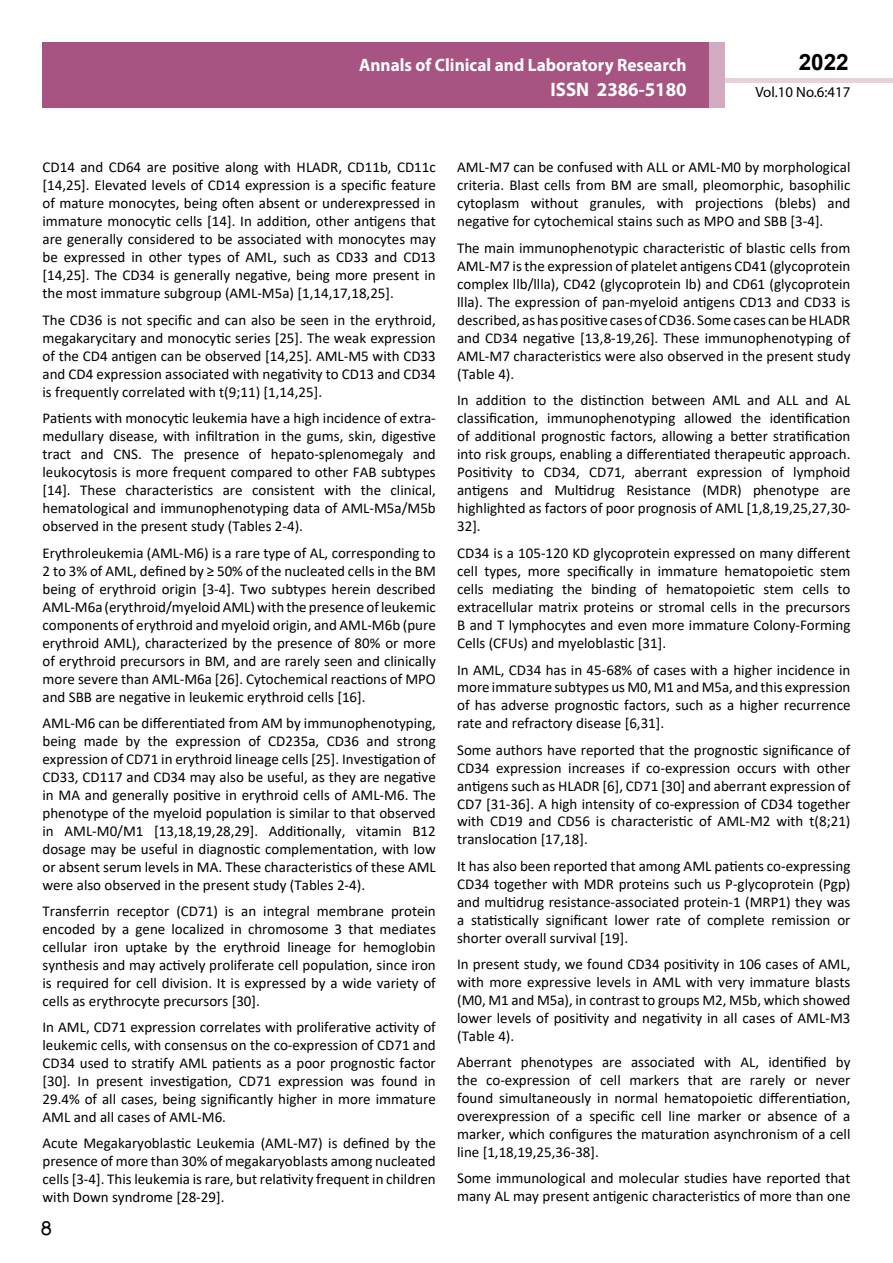
<style>
.page{position:relative;width:893px;height:1263px;background:#fff}
.page>*{position:absolute;margin:0;border:0;box-sizing:border-box;transform-origin:0 0}
.t1{font:25.5px "Tunga";color:#000}
.t2{font:700 22.5px "Arial";color:#000}
.t3{font:700 19.65px "Myriad Pro";color:#fff;scale:.96 1}
.t4{font:700 18px/21.6px "Myriad Pro";color:#fff;text-align:right;scale:.96 1}
.t5{font:15px/18px "Calibri";color:#000;text-align:justify}
.t6{font:14.85px "Myriad Pro";color:#000}
</style>
<div class="page">
<hr style="left:725px;top:78px;width:168px;height:4px;background:#e6d1dd">
<div style="left:43px;top:42px;width:666px;height:66px;background:#a75483"></div>
<div style="left:709px;top:42px;width:16px;height:66px;background:#d2aac1"></div>
<p class="t4" style="left:517px;top:53px;width:198px">ARCHIVOS DE MEDICINA<br>ISSN 1698-9465</p>
<h2 class="t2" style="left:799px;top:46px;width:52px">2022</h2>
<p class="t4" style="left:359px;top:54px;width:343px">Annals of Clinical and Laboratory Research</p>
<h3 class="t3" style="left:551px;top:76px;width:143px">ISSN 2386-5180</h3>
<p class="t6" style="left:755px;top:83px;width:96px">Vol.10 No.6:417</p>
<p class="t5" style="left:43px;top:158px;width:395px">CD14 and CD64 are positive along with HLADR, CD11b, CD11c [14,25]. Elevated levels of CD14 expression is a specific feature of mature monocytes, being often absent or underexpressed in immature monocytic cells [14]. In addition, other antigens that are generally considered to be associated with monocytes may be expressed in other types of AML, such as CD33 and CD13 [14,25]. The CD34 is generally negative, being more present in the most immature subgroup (AML-M5a) [1,14,17,18,25].</p>
<p class="t5" style="left:43px;top:311px;width:395px">The CD36 is not specific and can also be seen in the erythroid, megakarycitary and monocytic series [25]. The weak expression of the CD4 antigen can be observed [14,25]. AML-M5 with CD33 and CD4 expression associated with negativity to CD13 and CD34 is frequently correlated with t(9;11) [1,14,25].</p>
<p class="t5" style="left:43px;top:409px;width:395px">Patients with monocytic leukemia have a high incidence of extra&shy;medullary disease, with infiltration in the gums, skin, digestive tract and CNS. The presence of hepato-splenomegaly and leukocytosis is more frequent compared to other FAB subtypes [14]. These characteristics are consistent with the clinical, hematological and immunophenotyping data of AML-M5a/M5b observed in the present study (Tables 2-4).</p>
<p class="t5" style="left:43px;top:544px;width:395px">Erythroleukemia (AML-M6) is a rare type of AL, corresponding to 2 to 3% of AML, defined by ≥ 50% of the nucleated cells in the BM being of erythroid origin [3-4]. Two subtypes herein described AML-M6a (erythroid/myeloid AML) with the presence of leukemic components of erythroid and myeloid origin, and AML-M6b (pure erythroid AML), characterized by the presence of 80% or more of erythroid precursors in BM, and are rarely seen and clinically more severe than AML-M6a [26]. Cytochemical reactions of MPO and SBB are negative in leukemic erythroid cells [16].</p>
<p class="t5" style="left:43px;top:714px;width:395px">AML-M6 can be differentiated from AM by immunophenotyping, being made by the expression of CD235a, CD36 and strong expression of CD71 in erythroid lineage cells [25]. Investigation of CD33, CD117 and CD34 may also be useful, as they are negative in MA and generally positive in erythroid cells of AML-M6. The phenotype of the myeloid population is similar to that observed in AML-M0/M1 [13,18,19,28,29]. Additionally, vitamin B12 dosage may be useful in diagnostic complementation, with low or absent serum levels in MA. These characteristics of these AML were also observed in the present study (Tables 2-4).</p>
<p class="t5" style="left:43px;top:902px;width:395px">Transferrin receptor (CD71) is an integral membrane protein encoded by a gene localized in chromosome 3 that mediates cellular iron uptake by the erythroid lineage for hemoglobin synthesis and may actively proliferate cell population, since iron is required for cell division. It is expressed by a wide variety of cells as erythrocyte precursors [30].</p>
<p class="t5" style="left:43px;top:1018px;width:395px">In AML, CD71 expression correlates with proliferative activity of leukemic cells, with consensus on the co-expression of CD71 and CD34 used to stratify AML patients as a poor prognostic factor [30]. In present investigation, CD71 expression was found in 29.4% of all cases, being significantly higher in more immature AML and all cases of AML-M6.</p>
<p class="t5" style="left:43px;top:1134px;width:395px">Acute Megakaryoblastic Leukemia (AML-M7) is defined by the presence of more than 30% of megakaryoblasts among nucleated cells [3-4]. This leukemia is rare, but relativity frequent in children with Down syndrome [28-29].</p>
<h1 class="t1" style="left:41px;top:1211px;width:13px">8</h1>
<p class="t5" style="left:457px;top:158px;width:395px">AML-M7 can be confused with ALL or AML-M0 by morphological criteria. Blast cells from BM are small, pleomorphic, basophilic cytoplasm without granules, with projections (blebs) and negative for cytochemical stains such as MPO and SBB [3-4].</p>
<p class="t5" style="left:457px;top:239px;width:395px">The main immunophenotypic characteristic of blastic cells from AML-M7 is the expression of platelet antigens CD41 (glycoprotein complex llb/llla), CD42 (glycoprotein lb) and CD61 (glycoprotein llla). The expression of pan-myeloid antigens CD13 and CD33 is described, as has positive cases of CD36. Some cases can be HLADR and CD34 negative [13,8-19,26]. These immunophenotyping of AML-M7 characteristics were also observed in the present study (Table 4).</p>
<p class="t5" style="left:457px;top:391px;width:395px">In addition to the distinction between AML and ALL and AL classification, immunophenotyping allowed the identification of additional prognostic factors, allowing a better stratification into risk groups, enabling a differentiated therapeutic approach.<br>Positivity to CD34, CD71, aberrant expression of lymphoid antigens and Multidrug Resistance (MDR) phenotype are highlighted as factors of poor prognosis of AML [1,8,19,25,27,30- 32].</p>
<p class="t5" style="left:457px;top:544px;width:395px">CD34 is a 105-120 KD glycoprotein expressed on many different cell types, more specifically in immature hematopoietic stem cells mediating the binding of hematopoietic stem cells to extracellular matrix proteins or stromal cells in the precursors B and T lymphocytes and even more immature Colony-Forming Cells (CFUs) and myeloblastic [31].</p>
<p class="t5" style="left:457px;top:660px;width:395px">In AML, CD34 has in 45-68% of cases with a higher incidence in more immature subtypes us M0, M1 and M5a, and this expression of has adverse prognostic factors, such as a higher recurrence rate and refractory disease [6,31].</p>
<p class="t5" style="left:457px;top:740px;width:395px">Some authors have reported that the prognostic significance of CD34 expression increases if co-expression occurs with other antigens such as HLADR [6], CD71 [30] and aberrant expression of CD7 [31-36]. A high intensity of co-expression of CD34 together with CD19 and CD56 is characteristic of AML-M2 with t(8;21) translocation [17,18].</p>
<p class="t5" style="left:457px;top:856px;width:395px">It has also been reported that among AML patients co-expressing CD34 together with MDR proteins such us P-glycoprotein (Pgp) and multidrug resistance-associated protein-1 (MRP1) they was a statistically significant lower rate of complete remission or shorter overall survival [19].</p>
<p class="t5" style="left:457px;top:955px;width:395px">In present study, we found CD34 positivity in 106 cases of AML, with more expressive levels in AML with very immature blasts (M0, M1 and M5a), in contrast to groups M2, M5b, which showed lower levels of positivity and negativity in all cases of AML-M3 (Table 4).</p>
<p class="t5" style="left:457px;top:1053px;width:395px">Aberrant phenotypes are associated with AL, identified by the co-expression of cell markers that are rarely or never found simultaneously in normal hematopoietic differentiation, overexpression of a specific cell line marker or absence of a marker, which configures the maturation asynchronism of a cell line [1,18,19,25,36-38].</p>
<p class="t5" style="left:457px;top:1169px;width:395px">Some immunological and molecular studies have reported that many AL may present antigenic characteristics of more than one</p>
</div>
